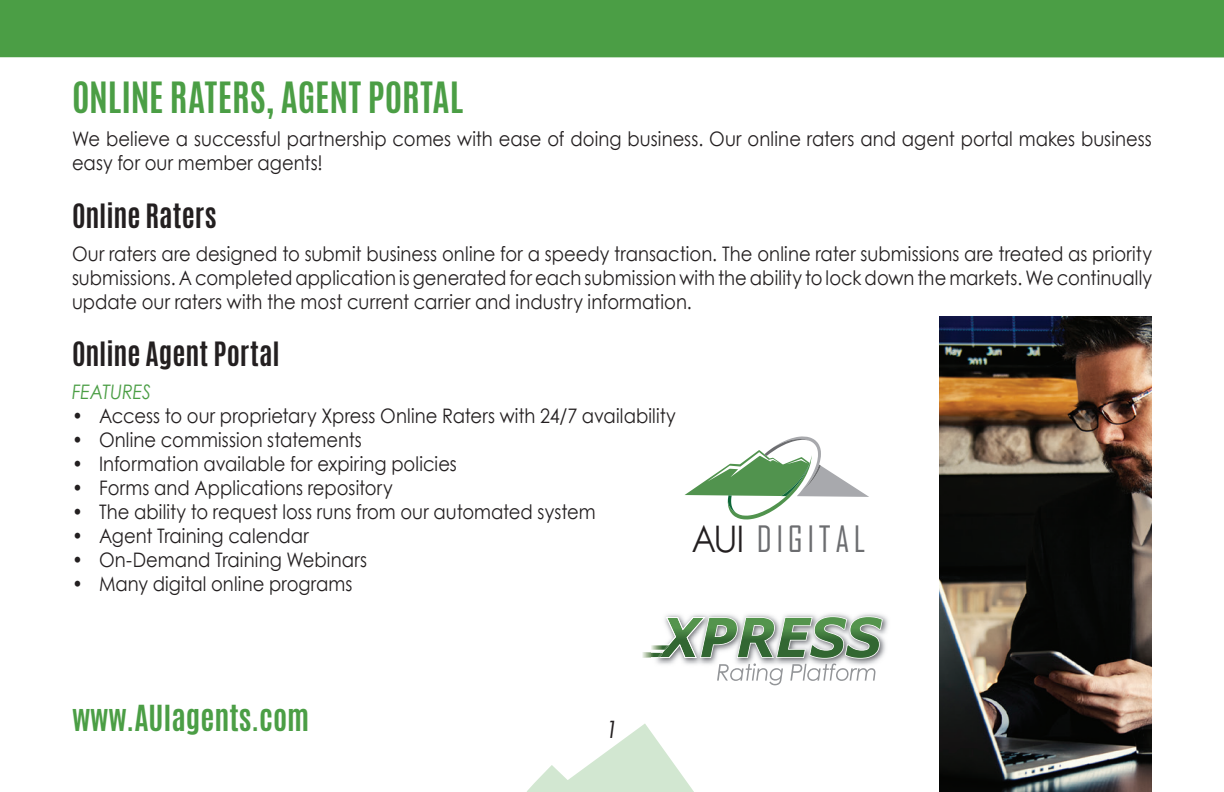
<style>
.page{position:relative;width:1224px;height:792px;background:#fff}
.page>*{position:absolute;margin:0;border:0;box-sizing:border-box;transform-origin:0 0}
.t1{font:700 36px "Antonio";color:#4b9e45}
.t2{font:34.8px "Agency FB";letter-spacing:.13em;color:#6c6d70}
.t3{font:700 30px "Antonio";color:#4b9e45}
.t4{font:700 28px "Antonio";letter-spacing:-.005em;color:#231f20}
.t5{font:italic 24px "Century Gothic";color:#231f20}
.t6{font:20px/24px "Century Gothic";letter-spacing:.005em;color:#231f20;scale:.9 1}
.t7{font:italic 20px "Century Gothic";letter-spacing:-.005em;color:#4b9e45;scale:.9 1}
.s1{font-family:"Tw Cen MT Std";font-weight:300;font-size:42px;color:#231f20}
</style>
<div class="page">
<svg style="left:527px;top:723px;width:167px;height:69px"></svg>
<div style="left:0;top:0;width:1224px;height:57px;background:#4b9e45"></div>
<img style="left:940px;top:317px;width:212px;height:475px">
<img style="left:666px;top:613px;width:222px;height:42px">
<svg style="left:642px;top:616px;width:241px;height:69px"></svg>
<svg style="left:685px;top:436px;width:184px;height:84px"></svg>
<h1 class="t1" style="left:72px;top:71px;width:393px">ONLINE RATERS, AGENT PORTAL</h1>
<p class="t6" style="left:72px;top:127px;width:1201px">We believe a successful partnership comes with ease of doing business. Our online raters and agent portal makes business easy for our member agents!</p>
<h3 class="t4" style="left:72px;top:195px;width:146px">Online Raters</h3>
<p class="t6" style="left:72px;top:241px;width:1202px;text-align:justify">Our raters are designed to submit business online for a speedy transaction. The online rater submissions are treated as priority submissions. A completed application is generated for each submission with the ability to lock down the markets. We continually update our raters with the most current carrier and industry information.</p>
<h3 class="t4" style="left:72px;top:333px;width:209px">Online Agent Portal</h3>
<p class="t7" style="left:72px;top:378px;width:89px">FEATURES</p>
<p class="t6" style="left:72px;top:404px;width:672px">• Access to our proprietary Xpress Online Raters with 24/7 availability</p>
<p class="t6" style="left:72px;top:428px;width:324px">• Online commission statements</p>
<p class="t6" style="left:72px;top:452px;width:429px">• Information available for expiring policies</p>
<p class="t6" style="left:72px;top:476px;width:358px">• Forms and Applications repository</p>
<p class="t6" style="left:72px;top:500px;width:583px">• The ability to request loss runs from our automated system</p>
<p class="t6" style="left:72px;top:524px;width:265px">• Agent Training calendar</p>
<p class="t6" style="left:72px;top:548px;width:329px">• On-Demand Training Webinars</p>
<p class="t6" style="left:72px;top:572px;width:313px">• Many digital online programs</p>
<h2 class="t2" style="left:691px;top:518px;width:176px"><span class="s1">AUI</span> DIGITAL</h2>
<h3 class="t3" style="left:72px;top:695px;width:239px">www.AUIagents.com</h3>
<p class="t5" style="left:605px;top:713px;width:15px">1</p>
</div>
